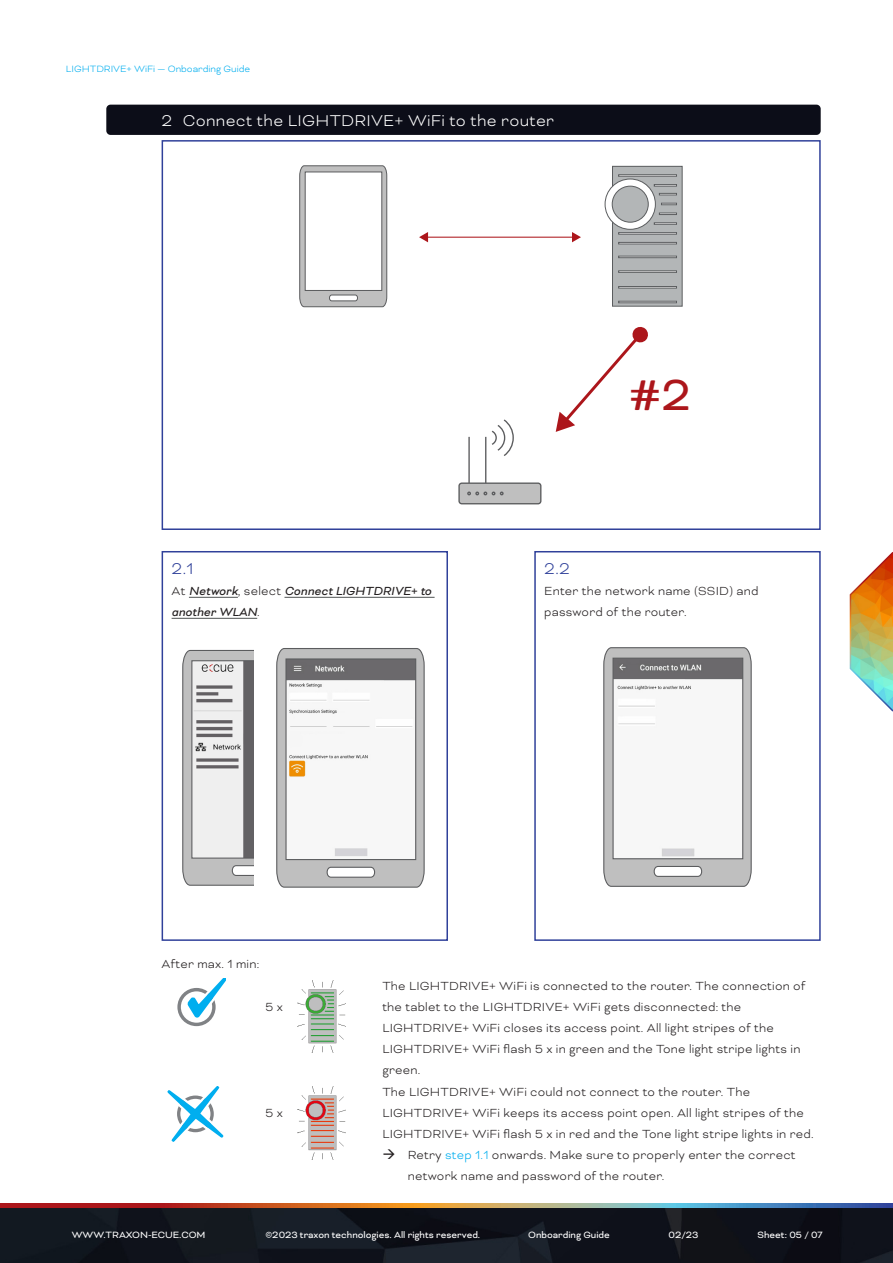
<style>
.page{position:relative;width:893px;height:1263px;background:#fff}
.page>*{position:absolute;margin:0;border:0;box-sizing:border-box;transform-origin:0 0}
.t1{font:49.8px "Bicyclette";color:#ac161b}
.t2{font:300 18px "Bicyclette";letter-spacing:.015em;color:#fff}
.t3{font:300 18px "Bicyclette";color:#30419a}
.Text__Introductions{font:300 13.5px/21px "Bicyclette";letter-spacing:.015em;color:#231f20}
.Text__Introductions-2{font:italic 13.5px/21px "Bicyclette";color:#231f20}
.t4{font:10.5px "Bicyclette";color:#fff}
.t5{font:300 10.5px "Bicyclette";color:#00aeef}
.s1{font-weight:300;font-style:normal}
.s2{color:#00aeef}
</style>
<div class="page">
<img style="left:0;top:1207px;width:893px;height:56px">
<svg style="left:0;top:1203px;width:893px;height:4px;background:#9f7262"></svg>
<svg style="left:849px;top:552px;width:44px;height:160px"></svg>
<div style="left:106px;top:105px;width:715px;height:30px;background:#0c0d18;border-radius:4px"></div>
<svg style="left:299px;top:165px;width:88px;height:142px"></svg>
<div style="left:612px;top:166px;width:70px;height:140px;background:#b3b6b7"></div>
<div style="left:612px;top:166px;width:71px;height:141px;border:1px solid #5b5d5f"></div>
<svg style="left:605px;top:179px;width:50px;height:50px"></svg>
<div style="left:605px;top:179px;width:51px;height:51px;border:1px solid #5b5d5f;border-radius:50%"></div>
<div style="left:612px;top:186px;width:36px;height:36px;background:#b3b6b7;border-radius:50%"></div>
<div style="left:612px;top:186px;width:37px;height:37px;border:1px solid #5b5d5f;border-radius:50%"></div>
<div style="left:618px;top:301px;width:59px;height:2px;border:1px solid #5b5d5f"></div>
<div style="left:618px;top:286px;width:59px;height:2px;border:1px solid #5b5d5f"></div>
<div style="left:618px;top:271px;width:59px;height:2px;border:1px solid #5b5d5f"></div>
<div style="left:618px;top:256px;width:59px;height:2px;border:1px solid #5b5d5f"></div>
<div style="left:618px;top:242px;width:59px;height:2px;border:1px solid #5b5d5f"></div>
<div style="left:618px;top:232px;width:59px;height:2px;border:1px solid #5b5d5f"></div>
<div style="left:618px;top:174px;width:59px;height:3px;border:1px solid #5b5d5f"></div>
<div style="left:654px;top:184px;width:23px;height:2px;border:1px solid #5b5d5f"></div>
<svg style="left:659px;top:193px;width:18px;height:2px"></svg>
<svg style="left:661px;top:203px;width:16px;height:2px"></svg>
<svg style="left:659px;top:213px;width:18px;height:2px"></svg>
<div style="left:654px;top:222px;width:23px;height:3px;border:1px solid #5b5d5f"></div>
<hr style="left:468px;top:437px;width:2px;height:46px;background:#5b5c5e">
<hr style="left:485px;top:437px;width:1px;height:46px;background:#5b5c5e">
<div style="left:459px;top:483px;width:82px;height:21px;background:#bfbfbf;border-radius:3px"></div>
<div style="left:458px;top:482px;width:83px;height:22px;border:1px solid #5b5c5e;border-radius:3px"></div>
<svg style="left:491px;top:419px;width:23px;height:37px"></svg>
<svg style="left:467px;top:491px;width:37px;height:4px"></svg>
<svg style="left:556px;top:327px;width:92px;height:105px"></svg>
<hr style="left:427px;top:237px;width:146px;height:1px;background:#ac161b">
<svg style="left:419px;top:232px;width:9px;height:10px"></svg>
<svg style="left:572px;top:232px;width:9px;height:10px"></svg>
<div style="left:162px;top:140px;width:659px;height:390px;border:2px solid #30419a"></div>
<hr style="left:189px;top:597px;width:49px;height:1px;background:#4f5353">
<hr style="left:284px;top:597px;width:151px;height:1px;background:#4f5353">
<hr style="left:172px;top:618px;width:85px;height:1px;background:#4f5353">
<div style="left:162px;top:551px;width:286px;height:390px;border:2px solid #30419a"></div>
<svg style="left:276px;top:648px;width:149px;height:240px"></svg>
<svg style="left:182px;top:649px;width:72px;height:237px"></svg>
<svg style="left:603px;top:647px;width:149px;height:240px"></svg>
<div style="left:534px;top:551px;width:287px;height:390px;border:2px solid #30419a"></div>
<div style="left:177px;top:988px;width:39px;height:38px;border:3px solid #808285;border-radius:50%"></div>
<svg style="left:185px;top:978px;width:40px;height:42px"></svg>
<img style="left:298px;top:980px;width:47px;height:73px">
<svg style="left:168px;top:1086px;width:55px;height:56px"></svg>
<img style="left:298px;top:1086px;width:48px;height:73px">
<p class="t5" style="left:66px;top:63px;width:186px">LIGHTDRIVE+ WiFi — Onboarding Guide</p>
<p class="t2" style="left:162px;top:110px;width:394px">2 Connect the LIGHTDRIVE+ WiFi to the router</p>
<p class="t1" style="left:629px;top:366px;width:64px">#2</p>
<p class="t3" style="left:172px;top:558px;width:23px">2.1</p>
<p class="Text__Introductions-2" style="left:172px;top:580px;width:262px"><span class="s1">At</span> Network<span class="s1">, select</span> Connect LIGHTDRIVE+ to another WLAN<span class="s1">.</span></p>
<p class="t3" style="left:544px;top:558px;width:27px">2.2</p>
<p class="Text__Introductions" style="left:544px;top:580px;width:216px">Enter the network name (SSID) and password of the router.</p>
<p class="Text__Introductions" style="left:162px;top:954px;width:99px">After max. 1 min:</p>
<p class="Text__Introductions" style="left:265px;top:996px;width:19px">5 x</p>
<p class="Text__Introductions" style="left:265px;top:1102px;width:19px">5 x</p>
<p class="Text__Introductions" style="left:382px;top:975px;width:424px">The LIGHTDRIVE+ WiFi is connected to the router. The connection of the tablet to the LIGHTDRIVE+ WiFi gets disconnected: the LIGHTDRIVE+ WiFi closes its access point. All light stripes of the LIGHTDRIVE+ WiFi flash 5 x in green and the Tone light stripe lights in green.</p>
<p class="Text__Introductions" style="left:382px;top:1081px;width:433px">The LIGHTDRIVE+ WiFi could not connect to the router. The<br>LIGHTDRIVE+ WiFi keeps its access point open. All light stripes of the<br>LIGHTDRIVE+ WiFi flash 5 x in red and the Tone light stripe lights in red.</p>
<p class="Text__Introductions" style="left:408px;top:1144px;width:389px">Retry <span class="s2">step 1.1</span> onwards. Make sure to properly enter the correct network name and password of the router.</p>
<p class="t4" style="left:72px;top:1229px;width:135px">WWW.TRAXON-ECUE.COM</p>
<p class="t4" style="left:265px;top:1229px;width:216px">©2023 traxon technologies. All rights reserved.</p>
<p class="t4" style="left:528px;top:1229px;width:83px">Onboarding Guide</p>
<p class="t4" style="left:668px;top:1229px;width:31px">02/23</p>
<p class="t4" style="left:757px;top:1229px;width:67px">Sheet: 05 / 07</p>
</div>
